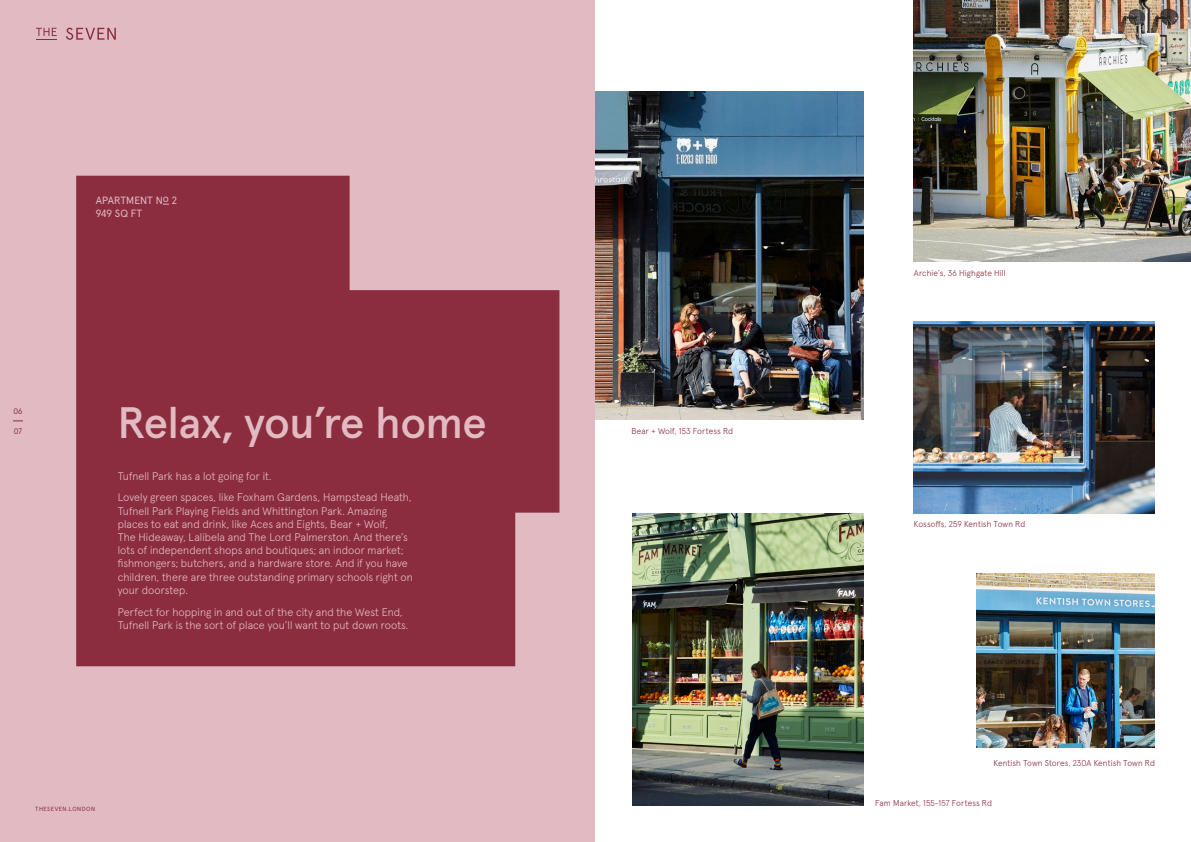
<style>
.page{position:relative;width:1191px;height:842px;background:#fff}
.page>*{position:absolute;margin:0;border:0;box-sizing:border-box;transform-origin:0 0}
.t1{font:500 44px "Apercu Pro";letter-spacing:-.01em;color:#e2bac2}
.t2{font:300 11px/13.2px "Apercu Pro";letter-spacing:.005em;color:#e2bac2}
.t3{font:10.5px/12.7px "Apercu Pro";letter-spacing:-.005em;color:#e2bac2}
.t4{font:300 8.5px "Apercu Pro";letter-spacing:.01em;color:#8b2d3f}
.t5{font:8px "Apercu Pro";color:#8b2d3f}
.t6{font:6px "Apercu Pro";letter-spacing:.08em;color:#8b2d3f}
</style>
<div class="page">
<div style="left:0;top:0;width:595px;height:842px;background:#e2bac2"></div>
<svg style="left:76px;top:176px;width:483px;height:490px;background:#963f50"></svg>
<svg style="left:66px;top:28px;width:50px;height:12px"></svg>
<svg style="left:36px;top:28px;width:21px;height:12px"></svg>
<img style="left:913px;top:0;width:278px;height:261px">
<img style="left:977px;top:574px;width:178px;height:173px">
<img style="left:633px;top:513px;width:230px;height:293px">
<img style="left:595px;top:91px;width:268px;height:328px">
<img style="left:913px;top:322px;width:242px;height:191px">
<p class="t3" style="left:96px;top:194px;width:83px">APARTMENT No 2<br>949 SQ FT</p>
<p class="t5" style="left:13px;top:405px;width:11px">06</p>
<p class="t5" style="left:14px;top:425px;width:10px">07</p>
<h1 class="t1" style="left:118px;top:388px;width:370px">Relax, you’re home</h1>
<p class="t2" style="left:118px;top:464px;width:295px;line-height:21.7px">Tufnell Park has a lot going for it.<br>Lovely green spaces, like Foxham Gardens, Hampstead Heath,</p>
<p class="t2" style="left:118px;top:503px;width:297px">Tufnell Park Playing Fields and Whittington Park. Amazing places to eat and drink, like Aces and Eights, Bear + Wolf,<br>The Hideaway, Lalibela and The Lord Palmerston. And there’s lots of independent shops and boutiques; an indoor market; fishmongers; butchers, and a hardware store. And if you have children, there are three outstanding primary schools right on your doorstep.</p>
<p class="t2" style="left:118px;top:604px;width:292px">Perfect for hopping in and out of the city and the West End,<br>Tufnell Park is the sort of place you’ll want to put down roots.</p>
<p class="t6" style="left:35px;top:804px;width:61px">THESEVEN.LONDON</p>
<p class="t4" style="left:631px;top:424px;width:103px">Bear + Wolf, 153 Fortess Rd</p>
<p class="t4" style="left:913px;top:267px;width:93px">Archie’s, 36 Highgate Hill</p>
<p class="t4" style="left:913px;top:518px;width:113px">Kossoffs, 259 Kentish Town Rd</p>
<p class="t4" style="left:993px;top:756px;width:163px">Kentish Town Stores, 230A Kentish Town Rd</p>
<p class="t4" style="left:875px;top:796px;width:118px">Fam Market, 155-157 Fortess Rd</p>
</div>
